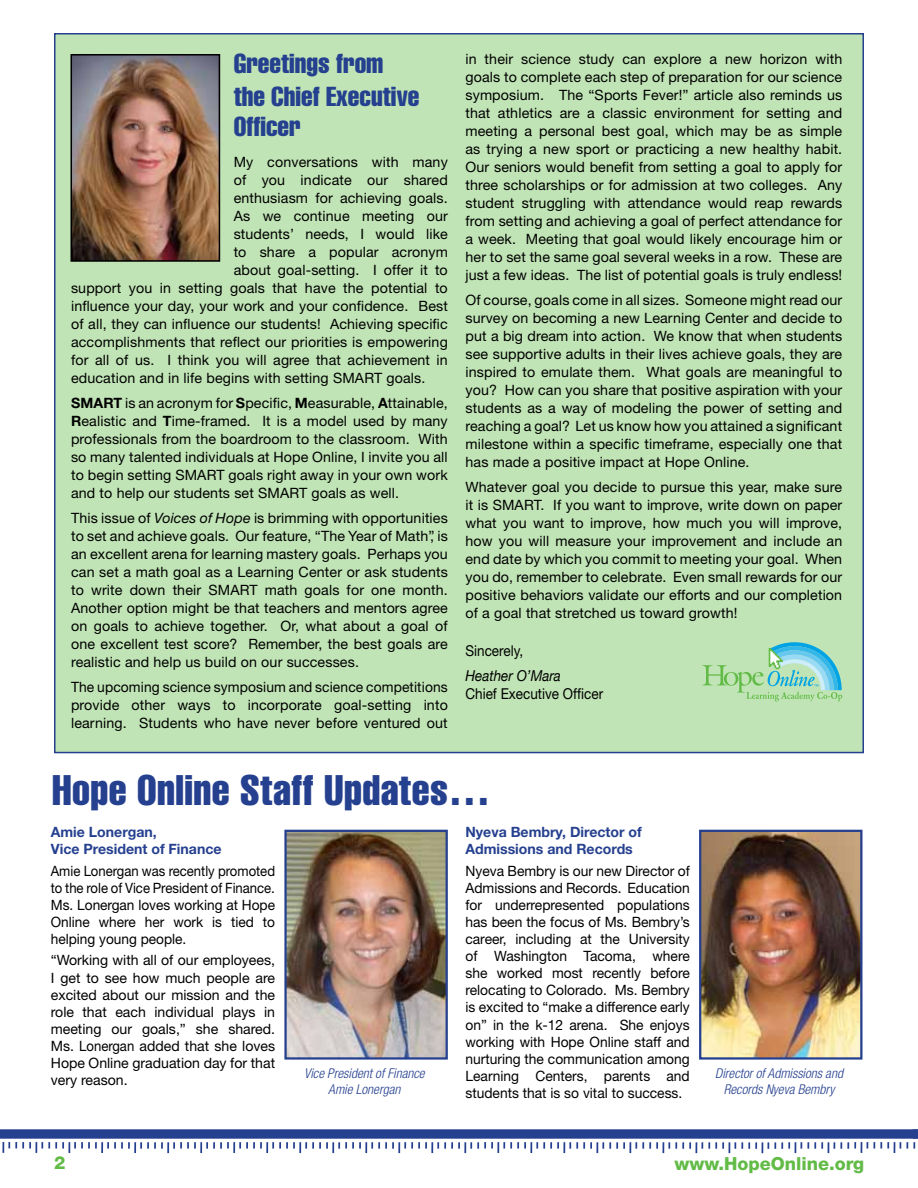
<style>
.page{position:relative;width:918px;height:1188px;background:#fff}
.page>*{position:absolute;margin:0;border:0;box-sizing:border-box;transform-origin:0 0}
.t1{font:42px "Helvetica LT Std Comp";letter-spacing:.01em;color:#25408f}
.t2{font:27px/32.4px "Helvetica LT Std Comp";color:#25408f}
.t3{font:800 18px "Helvetica Neue LT Std";color:#62bb46}
.t4{font:15px "Helvetica Neue";color:#000;scale:.9 1}
.t5{font:italic 15px "Helvetica Neue";color:#000;scale:.9 1}
.t6{font:14.25px/18px "Helvetica Neue LT Std";letter-spacing:.01em;color:#000;text-align:justify}
.t7{font:14.25px/17.1px "Helvetica Neue LT Std";letter-spacing:.01em;color:#000;text-align:justify;scale:.92 1}
.t8{font:700 14.25px/17.1px "Helvetica Neue LT Std";color:#25408f}
.t9{font:italic 300 condensed 13.5px/16.5px "Helvetica Neue LT Std";color:#25408f;text-align:center}
.s1{font-weight:700}
.s2{font-style:italic}
</style>
<div class="page">
<svg style="left:0;top:1129px;width:918px;height:24px"></svg>
<div style="left:54px;top:33px;width:810px;height:720px;background:#c0e4b5;border:2px solid #25408f"></div>
<img style="left:73px;top:57px;width:144px;height:202px">
<div style="left:70px;top:54px;width:150px;height:208px;border:2px solid #000"></div>
<svg style="left:702px;top:642px;width:140px;height:59px"></svg>
<img style="left:287px;top:833px;width:158px;height:224px">
<div style="left:284px;top:830px;width:164px;height:230px;border:2px solid #25408f"></div>
<img style="left:702px;top:833px;width:158px;height:224px">
<div style="left:699px;top:830px;width:164px;height:230px;border:2px solid #25408f"></div>
<h2 class="t2" style="left:234px;top:47px;width:187px">Greetings from the Chief Executive</h2>
<h2 class="t2" style="left:234px;top:110px;width:69px">Officer</h2>
<p class="t6" style="left:234px;top:153px;width:216px">My conversations with many</p>
<p class="t6" style="left:234px;top:171px;width:216px">of you indicate our shared</p>
<p class="t6" style="left:234px;top:189px;width:216px">enthusiasm for achieving goals.</p>
<p class="t6" style="left:234px;top:207px;width:216px">As we continue meeting our</p>
<p class="t6" style="left:234px;top:225px;width:216px">students’ needs, I would like</p>
<p class="t6" style="left:234px;top:243px;width:216px">to share a popular acronym</p>
<p class="t6" style="left:234px;top:261px;width:216px">about goal-setting. I offer it to</p>
<p class="t6" style="left:71px;top:279px;width:378px">support you in setting goals that have the potential to</p>
<p class="t6" style="left:71px;top:297px;width:378px">influence your day, your work and your confidence. Best</p>
<p class="t6" style="left:71px;top:315px;width:378px">of all, they can influence our students! Achieving specific</p>
<p class="t6" style="left:71px;top:333px;width:378px">accomplishments that reflect our priorities is empowering</p>
<p class="t6" style="left:71px;top:351px;width:378px">for all of us. I think you will agree that achievement in</p>
<p class="t6" style="left:71px;top:369px;width:356px">education and in life begins with setting SMART goals.</p>
<p class="t6" style="left:71px;top:394px;width:378px"><span class="s1">SMART</span> is an acronym for <span class="s1">S</span>pecific, <span class="s1">M</span>easurable, <span class="s1">A</span>ttainable, <span class="s1">R</span>ealistic and <span class="s1">T</span>ime-framed. It is a model used by many professionals from the boardroom to the classroom. With so many talented individuals at Hope Online, I invite you all to begin setting SMART goals right away in your own work and to help our students set SMART goals as well.</p>
<p class="t6" style="left:71px;top:508px;width:378px">This issue of <span class="s2">Voices of Hope</span> is brimming with opportunities to set and achieve goals. Our feature, “The Year of Math”, is an excellent arena for learning mastery goals. Perhaps you can set a math goal as a Learning Center or ask students to write down their SMART math goals for one month.<br>Another option might be that teachers and mentors agree on goals to achieve together. Or, what about a goal of one excellent test score? Remember, the best goals are realistic and help us build on our successes.</p>
<p class="t6" style="left:71px;top:677px;width:378px">The upcoming science symposium and science competitions provide other ways to incorporate goal-setting into learning. Students who have never before ventured out</p>
<p class="t6" style="left:465px;top:50px;width:378px">in their science study can explore a new horizon with goals to complete each step of preparation for our science symposium. The “Sports Fever!” article also reminds us that athletics are a classic environment for setting and meeting a personal best goal, which may be as simple as trying a new sport or practicing a new healthy habit.<br>Our seniors would benefit from setting a goal to apply for three scholarships or for admission at two colleges. Any student struggling with attendance would reap rewards from setting and achieving a goal of perfect attendance for a week. Meeting that goal would likely encourage him or her to set the same goal several weeks in a row. These are just a few ideas. The list of potential goals is truly endless!</p>
<p class="t6" style="left:465px;top:291px;width:378px">Of course, goals come in all sizes. Someone might read our survey on becoming a new Learning Center and decide to put a big dream into action. We know that when students see supportive adults in their lives achieve goals, they are inspired to emulate them. What goals are meaningful to you? How can you share that positive aspiration with your students as a way of modeling the power of setting and reaching a goal? Let us know how you attained a significant milestone within a specific timeframe, especially one that has made a positive impact at Hope Online.</p>
<p class="t6" style="left:465px;top:477px;width:378px">Whatever goal you decide to pursue this year, make sure it is SMART. If you want to improve, write down on paper what you want to improve, how much you will improve, how you will measure your improvement and include an end date by which you commit to meeting your goal. When you do, remember to celebrate. Even small rewards for our positive behaviors validate our efforts and our completion of a goal that stretched us toward growth!</p>
<p class="t4" style="left:465px;top:642px;width:66px">Sincerely,</p>
<p class="t5" style="left:465px;top:666px;width:108px">Heather O’Mara</p>
<p class="t4" style="left:465px;top:684px;width:155px">Chief Executive Officer</p>
<h1 class="t1" style="left:52px;top:763px;width:440px">Hope Online Staff Updates…</h1>
<p class="t8" style="left:51px;top:823px;width:172px">Amie Lonergan,<br>Vice President of Finance</p>
<p class="t7" style="left:51px;top:862px;width:245px">Amie Lonergan was recently promoted to the role of Vice President of Finance.<br>Ms. Lonergan loves working at Hope Online where her work is tied to helping young people.</p>
<p class="t6" style="left:51px;top:952px;width:226px;line-height:17.1px">“Working with all of our employees, I get to see how much people are excited about our mission and the role that each individual plays in meeting our goals,” she shared.<br>Ms. Lonergan added that she loves Hope Online graduation day for that very reason.</p>
<p class="t9" style="left:304px;top:1065px;width:122px">Vice President of Finance<br>Amie Lonergan</p>
<p class="t8" style="left:465px;top:823px;width:178px">Nyeva Bembry, Director of<br>Admissions and Records</p>
<p class="t6" style="left:465px;top:862px;width:226px;line-height:17.1px">Nyeva Bembry is our new Director of Admissions and Records. Education for underrepresented populations has been the focus of Ms. Bembry’s career, including at the University of Washington Tacoma, where she worked most recently before relocating to Colorado. Ms. Bembry is excited to “make a difference early on” in the k-12 arena. She enjoys working with Hope Online staff and nurturing the communication among Learning Centers, parents and students that is so vital to success.</p>
<p class="t9" style="left:715px;top:1065px;width:129px">Director of Admissions and<br>Records Nyeva Bembry</p>
<p class="t3" style="left:54px;top:1152px;width:13px">2</p>
<p class="t3" style="left:674px;top:1153px;width:191px">www.HopeOnline.org</p>
</div>
